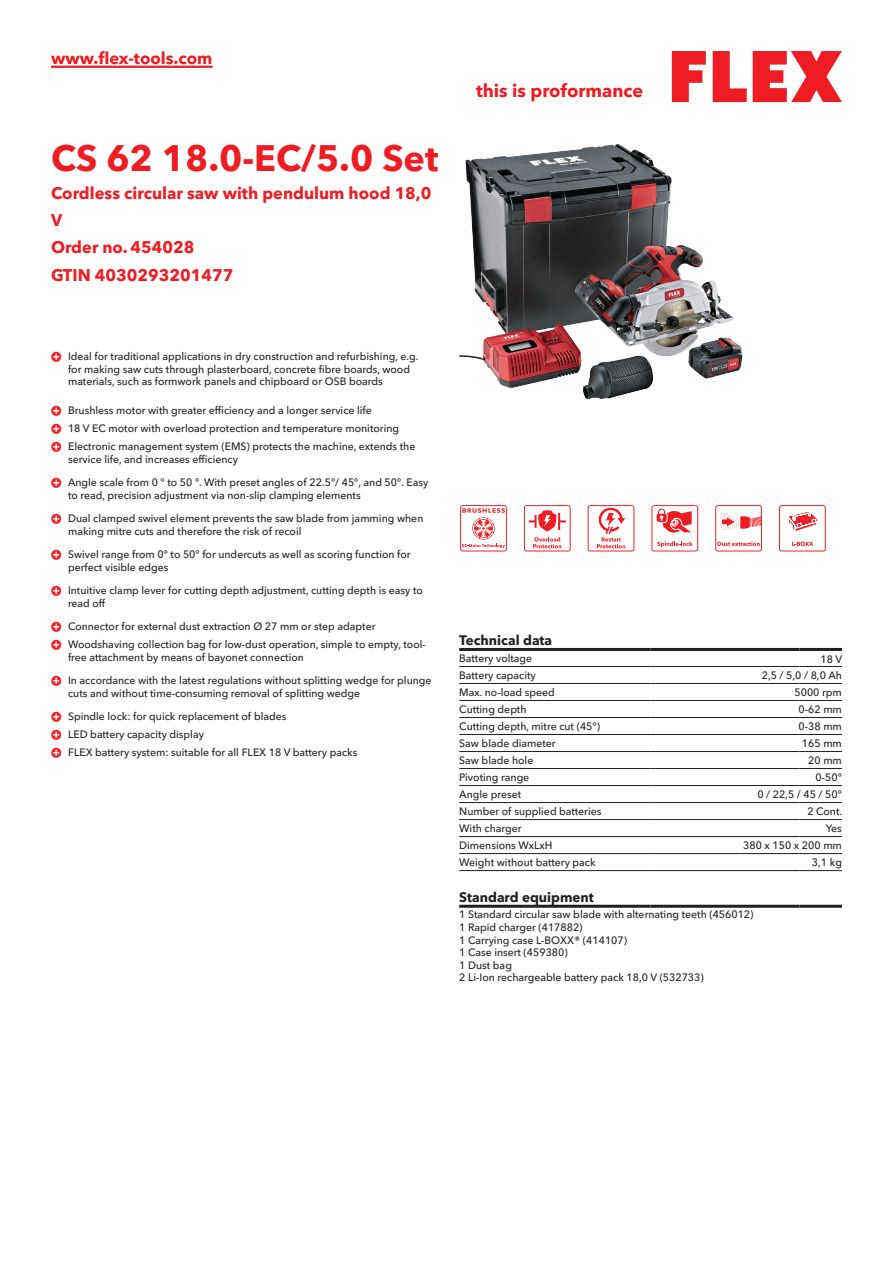
<style>
.page{position:relative;width:893px;height:1263px;background:#fff}
.page>*{position:absolute;margin:0;border:0;box-sizing:border-box;transform-origin:0 0}
.CB_AF_Product-name{font:700 36px "Avenir Next W1 G";color:#ee1d23}
.t1{font:700 18px "Avenir Next W1 G";color:#ee1d23}
.CB_AF_Product-short{font:700 16.5px/27px "Avenir Next W1 G";color:#ee1d23}
.CB_AF_Order-number{font:700 16.5px "Avenir Next W1 G";color:#ee1d23}
.CB_AF_Table-headline{font:700 13.5px "Avenir Next W1 G";color:#231f20}
.CB_AF_Table-specific{font:500 10.5px/12.6px "Avenir Next W1 G";color:#231f20}
</style>
<div class="page">
<svg style="left:672px;top:51px;width:34px;height:51px"></svg>
<svg style="left:713px;top:51px;width:34px;height:51px"></svg>
<svg style="left:753px;top:51px;width:89px;height:51px"></svg>
<hr style="left:51px;top:66px;width:162px;height:2px;background:#ee1d23">
<img style="left:459px;top:144px;width:274px;height:244px">
<hr style="left:459px;top:666px;width:192px;height:1px;background:#231f20">
<hr style="left:651px;top:666px;width:148px;height:1px;background:#231f20">
<hr style="left:799px;top:666px;width:43px;height:1px;background:#231f20">
<hr style="left:459px;top:683px;width:192px;height:1px;background:#231f20">
<hr style="left:651px;top:683px;width:148px;height:1px;background:#231f20">
<hr style="left:799px;top:683px;width:43px;height:1px;background:#231f20">
<hr style="left:459px;top:700px;width:192px;height:1px;background:#231f20">
<hr style="left:651px;top:700px;width:148px;height:1px;background:#231f20">
<hr style="left:799px;top:700px;width:43px;height:1px;background:#231f20">
<hr style="left:459px;top:717px;width:192px;height:1px;background:#231f20">
<hr style="left:651px;top:717px;width:148px;height:1px;background:#231f20">
<hr style="left:799px;top:717px;width:43px;height:1px;background:#231f20">
<hr style="left:459px;top:734px;width:192px;height:1px;background:#231f20">
<hr style="left:651px;top:734px;width:148px;height:1px;background:#231f20">
<hr style="left:799px;top:734px;width:43px;height:1px;background:#231f20">
<hr style="left:459px;top:751px;width:192px;height:1px;background:#231f20">
<hr style="left:651px;top:751px;width:148px;height:1px;background:#231f20">
<hr style="left:799px;top:751px;width:43px;height:1px;background:#231f20">
<hr style="left:459px;top:768px;width:192px;height:1px;background:#231f20">
<hr style="left:651px;top:768px;width:148px;height:1px;background:#231f20">
<hr style="left:799px;top:768px;width:43px;height:1px;background:#231f20">
<hr style="left:459px;top:785px;width:192px;height:1px;background:#231f20">
<hr style="left:651px;top:785px;width:148px;height:1px;background:#231f20">
<hr style="left:799px;top:785px;width:43px;height:1px;background:#231f20">
<hr style="left:459px;top:802px;width:192px;height:1px;background:#231f20">
<hr style="left:651px;top:802px;width:148px;height:1px;background:#231f20">
<hr style="left:799px;top:802px;width:43px;height:1px;background:#231f20">
<hr style="left:459px;top:819px;width:192px;height:1px;background:#231f20">
<hr style="left:651px;top:819px;width:148px;height:1px;background:#231f20">
<hr style="left:799px;top:819px;width:43px;height:1px;background:#231f20">
<hr style="left:459px;top:836px;width:192px;height:1px;background:#231f20">
<hr style="left:651px;top:836px;width:148px;height:1px;background:#231f20">
<hr style="left:799px;top:836px;width:43px;height:1px;background:#231f20">
<hr style="left:459px;top:853px;width:192px;height:1px;background:#231f20">
<hr style="left:651px;top:853px;width:148px;height:1px;background:#231f20">
<hr style="left:799px;top:853px;width:43px;height:1px;background:#231f20">
<hr style="left:459px;top:870px;width:192px;height:1px;background:#231f20">
<hr style="left:651px;top:870px;width:148px;height:1px;background:#231f20">
<hr style="left:799px;top:870px;width:43px;height:1px;background:#231f20">
<hr style="left:459px;top:648px;width:192px;height:3px;background:#231f20">
<hr style="left:651px;top:648px;width:148px;height:3px;background:#231f20">
<hr style="left:799px;top:648px;width:43px;height:3px;background:#231f20">
<hr style="left:459px;top:905px;width:192px;height:3px;background:#231f20">
<hr style="left:651px;top:905px;width:148px;height:3px;background:#231f20">
<hr style="left:799px;top:905px;width:43px;height:3px;background:#231f20">
<svg style="left:460px;top:505px;width:47px;height:46px"></svg>
<svg style="left:524px;top:505px;width:47px;height:46px"></svg>
<svg style="left:588px;top:505px;width:46px;height:46px"></svg>
<svg style="left:651px;top:505px;width:47px;height:46px"></svg>
<svg style="left:715px;top:505px;width:47px;height:46px"></svg>
<svg style="left:779px;top:505px;width:47px;height:46px"></svg>
<h3 class="CB_AF_Product-short" style="left:51px;top:43px;width:163px">www.flex-tools.com</h3>
<p class="CB_AF_Product-name" style="left:51px;top:130px;width:389px">CS 62 18.0-EC/5.0 Set</p>
<p class="CB_AF_Product-short" style="left:51px;top:178px;width:382px">Cordless circular saw with pendulum hood 18,0<br>V</p>
<p class="CB_AF_Order-number" style="left:51px;top:234px;width:145px">Order no. 454028</p>
<p class="CB_AF_Order-number" style="left:51px;top:262px;width:184px">GTIN 4030293201477</p>
<h2 class="t1" style="left:476px;top:77px;width:169px">this is proformance</h2>
<p class="CB_AF_Table-specific" style="left:68px;top:349px;width:352px">Ideal for traditional applications in dry construction and refurbishing, e.g. for making saw cuts through plasterboard, concrete fibre boards, wood materials, such as formwork panels and chipboard or OSB boards</p>
<p class="CB_AF_Table-specific" style="left:68px;top:403px;width:305px">Brushless motor with greater efficiency and a longer service life</p>
<p class="CB_AF_Table-specific" style="left:68px;top:421px;width:333px">18 V EC motor with overload protection and temperature monitoring</p>
<p class="CB_AF_Table-specific" style="left:68px;top:439px;width:349px">Electronic management system (EMS) protects the machine, extends the service life, and increases efficiency</p>
<p class="CB_AF_Table-specific" style="left:68px;top:475px;width:362px">Angle scale from 0 ° to 50 °. With preset angles of 22.5°/ 45°, and 50°. Easy to read, precision adjustment via non-slip clamping elements</p>
<p class="CB_AF_Table-specific" style="left:68px;top:511px;width:357px">Dual clamped swivel element prevents the saw blade from jamming when making mitre cuts and therefore the risk of recoil</p>
<p class="CB_AF_Table-specific" style="left:68px;top:547px;width:344px">Swivel range from 0° to 50° for undercuts as well as scoring function for perfect visible edges</p>
<p class="CB_AF_Table-specific" style="left:68px;top:583px;width:356px">Intuitive clamp lever for cutting depth adjustment, cutting depth is easy to read off</p>
<p class="CB_AF_Table-specific" style="left:68px;top:619px;width:309px">Connector for external dust extraction Ø 27 mm or step adapter</p>
<p class="CB_AF_Table-specific" style="left:68px;top:637px;width:359px">Woodshaving collection bag for low-dust operation, simple to empty, tool&shy;free attachment by means of bayonet connection</p>
<p class="CB_AF_Table-specific" style="left:68px;top:673px;width:365px">In accordance with the latest regulations without splitting wedge for plunge cuts and without time-consuming removal of splitting wedge</p>
<p class="CB_AF_Table-specific" style="left:68px;top:709px;width:220px">Spindle lock: for quick replacement of blades</p>
<p class="CB_AF_Table-specific" style="left:68px;top:727px;width:137px">LED battery capacity display</p>
<p class="CB_AF_Table-specific" style="left:68px;top:745px;width:291px">FLEX battery system: suitable for all FLEX 18 V battery packs</p>
<p class="CB_AF_Table-headline" style="left:459px;top:630px;width:94px">Technical data</p>
<p class="CB_AF_Table-specific" style="left:459px;top:651px;width:75px">Battery voltage</p>
<p class="CB_AF_Table-specific" style="left:820px;top:652px;width:23px">18 V</p>
<p class="CB_AF_Table-specific" style="left:459px;top:668px;width:78px">Battery capacity</p>
<p class="CB_AF_Table-specific" style="left:762px;top:668px;width:82px">2,5 / 5,0 / 8,0 Ah</p>
<p class="CB_AF_Table-specific" style="left:459px;top:685px;width:97px">Max. no-load speed</p>
<p class="CB_AF_Table-specific" style="left:795px;top:685px;width:49px">5000 rpm</p>
<p class="CB_AF_Table-specific" style="left:459px;top:702px;width:69px">Cutting depth</p>
<p class="CB_AF_Table-specific" style="left:799px;top:702px;width:45px">0-62 mm</p>
<p class="CB_AF_Table-specific" style="left:459px;top:719px;width:142px">Cutting depth, mitre cut (45°)</p>
<p class="CB_AF_Table-specific" style="left:799px;top:719px;width:45px">0-38 mm</p>
<p class="CB_AF_Table-specific" style="left:459px;top:736px;width:98px">Saw blade diameter</p>
<p class="CB_AF_Table-specific" style="left:802px;top:736px;width:41px">165 mm</p>
<p class="CB_AF_Table-specific" style="left:459px;top:753px;width:76px">Saw blade hole</p>
<p class="CB_AF_Table-specific" style="left:808px;top:753px;width:35px">20 mm</p>
<p class="CB_AF_Table-specific" style="left:459px;top:770px;width:72px">Pivoting range</p>
<p class="CB_AF_Table-specific" style="left:816px;top:770px;width:28px">0-50°</p>
<p class="CB_AF_Table-specific" style="left:459px;top:787px;width:64px">Angle preset</p>
<p class="CB_AF_Table-specific" style="left:757px;top:787px;width:86px">0 / 22,5 / 45 / 50°</p>
<p class="CB_AF_Table-specific" style="left:459px;top:804px;width:144px">Number of supplied batteries</p>
<p class="CB_AF_Table-specific" style="left:807px;top:804px;width:36px">2 Cont.</p>
<p class="CB_AF_Table-specific" style="left:459px;top:821px;width:64px">With charger</p>
<p class="CB_AF_Table-specific" style="left:826px;top:821px;width:18px">Yes</p>
<p class="CB_AF_Table-specific" style="left:459px;top:838px;width:95px">Dimensions WxLxH</p>
<p class="CB_AF_Table-specific" style="left:743px;top:838px;width:100px">380 x 150 x 200 mm</p>
<p class="CB_AF_Table-specific" style="left:459px;top:855px;width:138px">Weight without battery pack</p>
<p class="CB_AF_Table-specific" style="left:812px;top:855px;width:32px">3,1 kg</p>
<p class="CB_AF_Table-headline" style="left:459px;top:886px;width:136px">Standard equipment</p>
<p class="CB_AF_Table-specific" style="left:459px;top:907px;width:296px">1 Standard circular saw blade with alternating teeth (456012)<br>1 Rapid charger (417882)<br>1 Carrying case L-BOXX® (414107)<br>1 Case insert (459380)<br>1 Dust bag<br>2 Li-Ion rechargeable battery pack 18,0 V (532733)</p>
</div>
